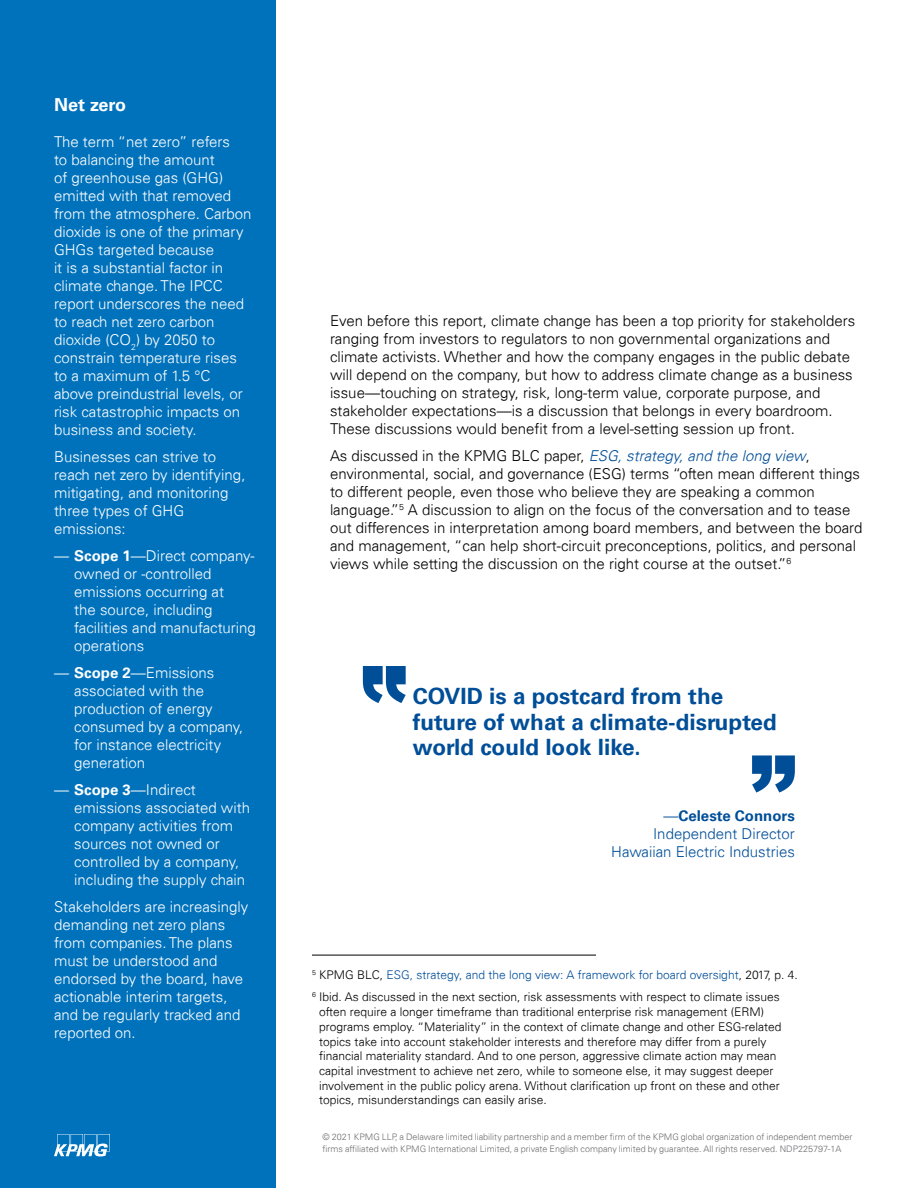
<style>
.page{position:relative;width:918px;height:1188px;background:#fff}
.page>*{position:absolute;margin:0;border:0;box-sizing:border-box;transform-origin:0 0}
.t1{font:700 22.5px/25.5px "Univers 65";color:#004e98}
.t2{font:700 18px "Univers 65";color:#fff}
.t3{font:300 15px/18px "Univers 45";color:#fff}
.t4{font:300 15px/18px "Univers 45";color:#000}
.t5{font:300 15px/18px "Univers 45";color:#004e98;text-align:right}
.t6{font:700 15px "Univers 65";color:#004e98}
.t7{font:300 12px/14.7px "Univers 45";color:#000}
.t8{font:300 9px/12px "Univers 45";color:#6d6e71}
.s1{font-family:"Univers 65";font-weight:700}
.s2{font-style:italic;color:#004e98}
.s3{font-family:"Univers 45";font-weight:300}
.s4{color:#004e98}
</style>
<div class="page">
<div style="left:0;top:0;width:276px;height:1188px;background:#0072bc"></div>
<hr style="left:312px;top:955px;width:284px;height:1px;background:#000">
<svg style="left:363px;top:666px;width:43px;height:37px"></svg>
<svg style="left:752px;top:755px;width:43px;height:38px"></svg>
<svg style="left:54px;top:1134px;width:56px;height:22px"></svg>
<p class="t2" style="left:54px;top:95px;width:74px">Net zero</p>
<p class="t3" style="left:54px;top:133px;width:199px">The term “net zero” refers<br>to balancing the amount<br>of greenhouse gas (GHG) emitted with that removed from the atmosphere. Carbon dioxide is one of the primary<br>GHGs targeted because<br>it is a substantial factor in climate change. The IPCC report underscores the need to reach net zero carbon dioxide (CO<sub>2</sub>) by 2050 to constrain temperature rises to a maximum of 1.5 °C above preindustrial levels, or risk catastrophic impacts on business and society.</p>
<p class="t3" style="left:54px;top:448px;width:193px">Businesses can strive to reach net zero by identifying, mitigating, and monitoring three types of GHG emissions:</p>
<p class="t3" style="left:74px;top:547px;width:183px;text-indent:-20px">— <span class="s1">Scope 1</span>—Direct company&shy;owned or -controlled emissions occurring at<br>the source, including facilities and manufacturing operations</p>
<p class="t3" style="left:74px;top:664px;width:171px;text-indent:-20px">— <span class="s1">Scope 2</span>—Emissions associated with the production of energy consumed by a company, for instance electricity generation</p>
<p class="t3" style="left:74px;top:781px;width:177px;text-indent:-20px">— <span class="s1">Scope 3</span>—Indirect emissions associated with company activities from sources not owned or controlled by a company, including the supply chain</p>
<p class="t3" style="left:54px;top:898px;width:196px">Stakeholders are increasingly demanding net zero plans from companies. The plans must be understood and endorsed by the board, have actionable interim targets, and be regularly tracked and reported on.</p>
<p class="t4" style="left:330px;top:312px;width:527px">Even before this report, climate change has been a top priority for stakeholders ranging from investors to regulators to non governmental organizations and climate activists. Whether and how the company engages in the public debate will depend on the company, but how to address climate change as a business issue—touching on strategy, risk, long-term value, corporate purpose, and stakeholder expectations—is a discussion that belongs in every boardroom.<br>These discussions would benefit from a level-setting session up front.</p>
<p class="t4" style="left:330px;top:447px;width:534px">As discussed in the KPMG BLC paper, <span class="s2">ESG, strategy, and the long view</span>, environmental, social, and governance (ESG) terms “often mean different things to different people, even those who believe they are speaking a common language.”<sup>5</sup> A discussion to align on the focus of the conversation and to tease out differences in interpretation among board members, and between the board and management, “can help short-circuit preconceptions, politics, and personal views while setting the discussion on the right course at the outset.”<sup>6</sup></p>
<h1 class="t1" style="left:413px;top:684px;width:365px">COVID is a postcard from the future of what a climate-disrupted world could look like.</h1>
<p class="t6" style="left:663px;top:806px;width:133px"><span class="s3">—</span>Celeste Connors</p>
<p class="t5" style="left:611px;top:824px;width:185px">Independent Director<br>Hawaiian Electric Industries</p>
<p class="t7" style="left:312px;top:963px;width:487px;line-height:22.6px"><sup>5</sup> KPMG BLC, <span class="s4">ESG, strategy, and the long view: A framework for board oversight</span>, 2017, p. 4.<br><sup>6</sup> Ibid. As discussed in the next section, risk assessments with respect to climate issues</p>
<p class="t7" style="left:319px;top:1005px;width:464px">often require a longer timeframe than traditional enterprise risk management (ERM) programs employ. “Materiality” in the context of climate change and other ESG-related topics take into account stakeholder interests and therefore may differ from a purely financial materiality standard. And to one person, aggressive climate action may mean capital investment to achieve net zero, while to someone else, it may suggest deeper involvement in the public policy arena. Without clarification up front on these and other topics, misunderstandings can easily arise.</p>
<p class="t8" style="left:323px;top:1131px;width:531px">© 2021 KPMG LLP, a Delaware limited liability partnership and a member firm of the KPMG global organization of independent member firms affiliated with KPMG International Limited, a private English company limited by guarantee. All rights reserved. NDP225797-1A</p>
</div>
